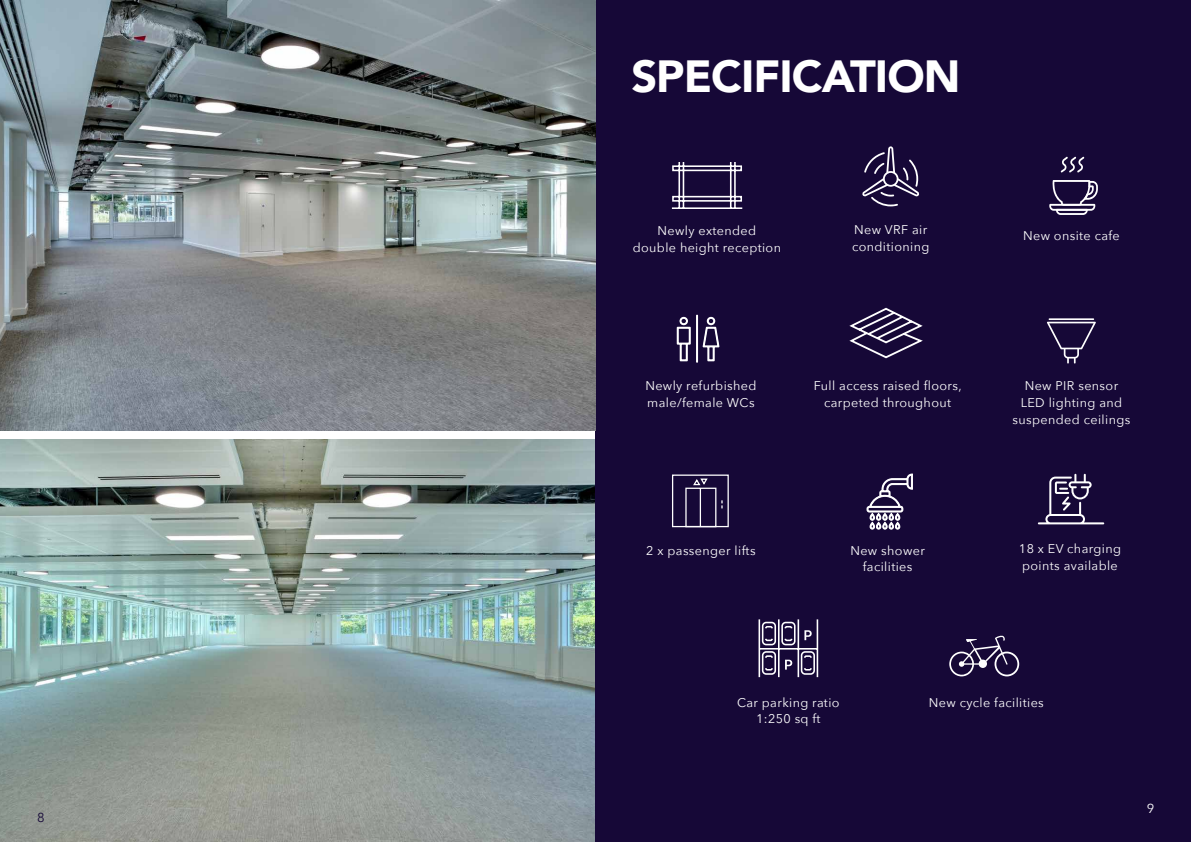
<style>
.page{position:relative;width:1191px;height:842px;background:#fff}
.page>*{position:absolute;margin:0;border:0;box-sizing:border-box;transform-origin:0 0}
.t1{font:900 45px "Avenir";letter-spacing:-.02em;color:#fff}
.t2{font:13px "Avenir Next";color:#fff}
.t3{font:13px "Avenir Next";color:#160837}
.t4{font:12.6px/16.8px "Avenir Next";letter-spacing:.03em;color:#fff;text-align:center}
</style>
<div class="page">
<img style="left:0;top:439px;width:595px;height:403px">
<div style="left:595px;top:0;width:596px;height:842px;background:#160837"></div>
<svg style="left:849px;top:307px;width:74px;height:52px"></svg>
<div style="left:696px;top:315px;width:2px;height:48px;border:1px solid #fff"></div>
<svg style="left:676px;top:317px;width:15px;height:45px"></svg>
<svg style="left:702px;top:317px;width:18px;height:45px"></svg>
<svg style="left:1047px;top:318px;width:48px;height:45px"></svg>
<svg style="left:862px;top:146px;width:57px;height:60px"></svg>
<svg style="left:671px;top:162px;width:72px;height:47px"></svg>
<svg style="left:758px;top:619px;width:61px;height:59px"></svg>
<svg style="left:949px;top:635px;width:70px;height:41px"></svg>
<svg style="left:1037px;top:474px;width:67px;height:50px"></svg>
<svg style="left:1049px;top:180px;width:48px;height:35px"></svg>
<svg style="left:1060px;top:157px;width:24px;height:15px"></svg>
<svg style="left:866px;top:474px;width:47px;height:56px"></svg>
<svg style="left:672px;top:474px;width:57px;height:54px"></svg>
<img style="left:0;top:0;width:595px;height:431px">
<p class="t3" style="left:37px;top:807px;width:9px">8</p>
<h1 class="t1" style="left:631px;top:37px;width:331px">SPECIFICATION</h1>
<p class="t4" style="left:633px;top:221px;width:150px">Newly extended<br>double height reception</p>
<p class="t4" style="left:852px;top:221px;width:79px;text-align:left">New VRF air conditioning</p>
<p class="t4" style="left:1023px;top:227px;width:98px">New onsite cafe</p>
<p class="t4" style="left:814px;top:377px;width:149px">Full access raised floors, carpeted throughout</p>
<p class="t4" style="left:645px;top:377px;width:113px;text-align:left">Newly refurbished male/female WCs</p>
<p class="t4" style="left:1012px;top:377px;width:119px">New PIR sensor<br>LED lighting and suspended ceilings</p>
<p class="t4" style="left:646px;top:541px;width:111px">2 x passenger lifts</p>
<p class="t4" style="left:850px;top:541px;width:76px">New shower facilities</p>
<p class="t4" style="left:1019px;top:540px;width:103px;text-align:left">18 x EV charging points available</p>
<p class="t4" style="left:737px;top:693px;width:104px">Car parking ratio<br>1:250 sq ft</p>
<p class="t4" style="left:929px;top:694px;width:117px">New cycle facilities</p>
<p class="t2" style="left:1146px;top:798px;width:9px">9</p>
</div>
